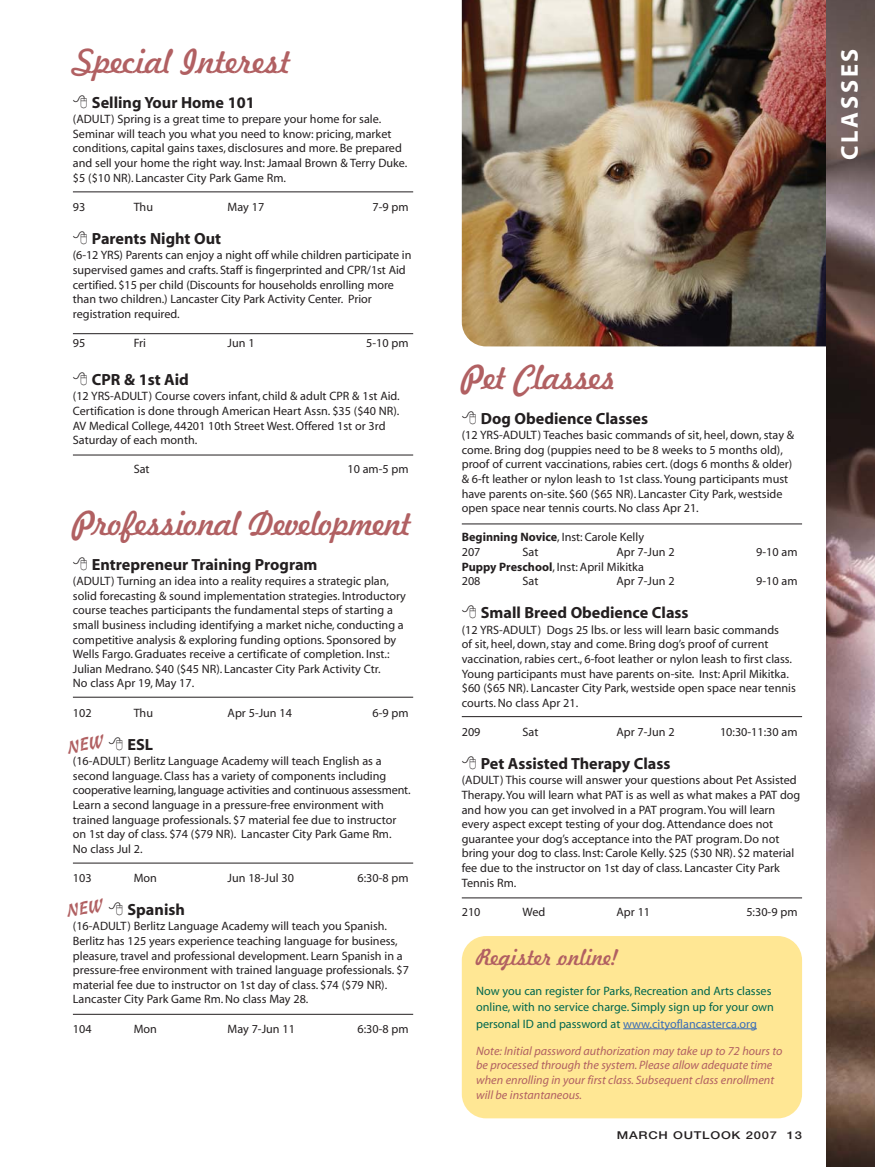
<style>
.page{position:relative;width:875px;height:1167px;background:#fff}
.page>*{position:absolute;margin:0;border:0;box-sizing:border-box;transform-origin:0 0}
.t1{font:32.4px "Freehand 521 BT Regular C";letter-spacing:-.02em;color:#b16062}
.t2{font:32.4px "Freehand 521 BT Regular C";color:#b16062}
.t3{font:700 24.3px "Myriad";letter-spacing:.11em;color:#fff}
.t4{font:21.6px "Freehand 521 BT Regular C";color:#b16062}
.t5{font:700 16.2px "Myriad";color:#231f20}
.t6{font:12.15px/14.5px "Myriad";color:#231f20}
.t7{font:italic 12.15px/14.9px "Myriad";color:#b16062}
.t8{font:12.15px/16.2px "Myriad";color:#00674e}
.t9{font:500 10.8px "Helvetica Neue";letter-spacing:.055em;color:#231f20;scale:1.2 1}
.s1{font-weight:700}
.s2{color:#3b6eb6}
</style>
<div class="page">
<img style="left:462px;top:0;width:364px;height:346px">
<img style="left:826px;top:0;width:49px;height:1166px">
<hr style="left:73px;top:191px;width:340px;height:1px;background:#231f20">
<hr style="left:73px;top:333px;width:340px;height:1px;background:#231f20">
<hr style="left:73px;top:454px;width:340px;height:1px;background:#231f20">
<hr style="left:73px;top:1013px;width:340px;height:1px;background:#231f20">
<hr style="left:73px;top:862px;width:340px;height:1px;background:#231f20">
<hr style="left:73px;top:697px;width:340px;height:1px;background:#231f20">
<hr style="left:462px;top:523px;width:340px;height:1px;background:#231f20">
<hr style="left:462px;top:716px;width:340px;height:1px;background:#231f20">
<div style="left:462px;top:936px;width:340px;height:182px;background:#ffe794;border-radius:24px"></div>
<svg style="left:623px;top:1028px;width:47px;height:1px"></svg>
<hr style="left:670px;top:1028px;width:31px;height:1px;background:#3b6eb6">
<svg style="left:701px;top:1028px;width:56px;height:1px"></svg>
<hr style="left:462px;top:897px;width:340px;height:1px;background:#231f20">
<h1 class="t2" style="left:73px;top:48px;width:219px">Special Interest</h1>
<h3 class="t5" style="left:92px;top:96px;width:164px">Selling Your Home 101</h3>
<p class="t6" style="left:73px;top:113px;width:336px">(ADULT) Spring is a great time to prepare your home for sale.<br>Seminar will teach you what you need to know: pricing, market conditions, capital gains taxes, disclosures and more. Be prepared and sell your home the right way. Inst: Jamaal Brown &amp; Terry Duke. $5 ($10 NR). Lancaster City Park Game Rm.</p>
<p class="t6" style="left:73px;top:200px;width:14px">93</p>
<p class="t6" style="left:134px;top:200px;width:21px">Thu</p>
<p class="t6" style="left:228px;top:200px;width:38px">May 17</p>
<p class="t6" style="left:372px;top:200px;width:38px">7-9 pm</p>
<h3 class="t5" style="left:92px;top:232px;width:131px">Parents Night Out</h3>
<p class="t6" style="left:73px;top:249px;width:340px">(6-12 YRS) Parents can enjoy a night off while children participate in supervised games and crafts. Staff is fingerprinted and CPR/1st Aid certified. $15 per child (Discounts for households enrolling more than two children.) Lancaster City Park Activity Center. Prior registration required.</p>
<p class="t6" style="left:73px;top:336px;width:14px">95</p>
<p class="t6" style="left:134px;top:336px;width:14px">Fri</p>
<p class="t6" style="left:228px;top:336px;width:29px">Jun 1</p>
<p class="t6" style="left:366px;top:336px;width:44px">5-10 pm</p>
<h3 class="t5" style="left:92px;top:373px;width:99px">CPR &amp; 1st Aid</h3>
<p class="t6" style="left:73px;top:390px;width:328px">(12 YRS-ADULT) Course covers infant, child &amp; adult CPR &amp; 1st Aid.<br>Certification is done through American Heart Assn. $35 ($40 NR).<br>AV Medical College, 44201 10th Street West. Offered 1st or 3rd Saturday of each month.</p>
<p class="t6" style="left:134px;top:463px;width:17px">Sat</p>
<p class="t6" style="left:347px;top:463px;width:63px">10 am-5 pm</p>
<h1 class="t1" style="left:73px;top:510px;width:340px">Professional Development</h1>
<h3 class="t5" style="left:92px;top:558px;width:227px">Entrepreneur Training Program</h3>
<p class="t6" style="left:73px;top:575px;width:335px">(ADULT) Turning an idea into a reality requires a strategic plan, solid forecasting &amp; sound implementation strategies. Introductory course teaches participants the fundamental steps of starting a small business including identifying a market niche, conducting a competitive analysis &amp; exploring funding options. Sponsored by Wells Fargo. Graduates receive a certificate of completion. Inst.:<br>Julian Medrano. $40 ($45 NR). Lancaster City Park Activity Ctr.<br>No class Apr 19, May 17.</p>
<p class="t6" style="left:73px;top:706px;width:20px">102</p>
<p class="t6" style="left:134px;top:706px;width:21px">Thu</p>
<p class="t6" style="left:228px;top:706px;width:66px">Apr 5-Jun 14</p>
<p class="t6" style="left:372px;top:706px;width:38px">6-9 pm</p>
<h3 class="t5" style="left:128px;top:738px;width:27px">ESL</h3>
<p class="t6" style="left:73px;top:754px;width:339px">(16-ADULT) Berlitz Language Academy will teach English as a second language. Class has a variety of components including cooperative learning, language activities and continuous assessment.<br>Learn a second language in a pressure-free environment with trained language professionals. $7 material fee due to instructor on 1st day of class. $74 ($79 NR). Lancaster City Park Game Rm.<br>No class Jul 2.</p>
<p class="t6" style="left:73px;top:871px;width:20px">103</p>
<p class="t6" style="left:134px;top:871px;width:25px">Mon</p>
<p class="t6" style="left:228px;top:871px;width:68px">Jun 18-Jul 30</p>
<p class="t6" style="left:357px;top:871px;width:53px">6:30-8 pm</p>
<h3 class="t5" style="left:128px;top:903px;width:59px">Spanish</h3>
<p class="t6" style="left:73px;top:920px;width:337px">(16-ADULT) Berlitz Language Academy will teach you Spanish.<br>Berlitz has 125 years experience teaching language for business, pleasure, travel and professional development. Learn Spanish in a pressure-free environment with trained language professionals. $7 material fee due to instructor on 1st day of class. $74 ($79 NR).<br>Lancaster City Park Game Rm. No class May 28.</p>
<p class="t6" style="left:73px;top:1022px;width:20px">104</p>
<p class="t6" style="left:134px;top:1022px;width:25px">Mon</p>
<p class="t6" style="left:228px;top:1022px;width:69px">May 7-Jun 11</p>
<p class="t6" style="left:357px;top:1022px;width:53px">6:30-8 pm</p>
<h2 class="t3" style="left:840px;top:160px;width:113px;rotate:-90deg">CLASSES</h2>
<h1 class="t1" style="left:462px;top:364px;width:156px">Pet Classes</h1>
<h3 class="t5" style="left:481px;top:412px;width:169px">Dog Obedience Classes</h3>
<p class="t6" style="left:462px;top:429px;width:334px">(12 YRS-ADULT) Teaches basic commands of sit, heel, down, stay &amp; come. Bring dog (puppies need to be 8 weeks to 5 months old), proof of current vaccinations, rabies cert. (dogs 6 months &amp; older) &amp; 6-ft leather or nylon leash to 1st class. Young participants must have parents on-site. $60 ($65 NR). Lancaster City Park, westside open space near tennis courts. No class Apr 21.</p>
<p class="t6" style="left:462px;top:531px;width:184px"><span class="s1">Beginning Novice</span>, Inst: Carole Kelly<br>207</p>
<p class="t6" style="left:522px;top:545px;width:17px">Sat</p>
<p class="t6" style="left:616px;top:545px;width:60px">Apr 7-Jun 2</p>
<p class="t6" style="left:756px;top:545px;width:43px">9-10 am</p>
<p class="t6" style="left:462px;top:560px;width:184px"><span class="s1">Puppy Preschool</span>, Inst: April Mikitka<br>208</p>
<p class="t6" style="left:522px;top:574px;width:17px">Sat</p>
<p class="t6" style="left:616px;top:574px;width:60px">Apr 7-Jun 2</p>
<p class="t6" style="left:756px;top:574px;width:43px">9-10 am</p>
<h3 class="t5" style="left:481px;top:606px;width:209px">Small Breed Obedience Class</h3>
<p class="t6" style="left:462px;top:623px;width:335px">(12 YRS-ADULT) Dogs 25 lbs. or less will learn basic commands<br>of sit, heel, down, stay and come. Bring dog’s proof of current vaccination, rabies cert., 6-foot leather or nylon leash to first class.<br>Young participants must have parents on-site. Inst: April Mikitka. $60 ($65 NR). Lancaster City Park, westside open space near tennis courts. No class Apr 21.</p>
<p class="t6" style="left:462px;top:725px;width:20px">209</p>
<p class="t6" style="left:522px;top:725px;width:17px">Sat</p>
<p class="t6" style="left:616px;top:725px;width:60px">Apr 7-Jun 2</p>
<p class="t6" style="left:720px;top:725px;width:79px">10:30-11:30 am</p>
<h3 class="t5" style="left:481px;top:757px;width:191px">Pet Assisted Therapy Class</h3>
<p class="t6" style="left:462px;top:774px;width:340px">(ADULT) This course will answer your questions about Pet Assisted Therapy. You will learn what PAT is as well as what makes a PAT dog and how you can get involved in a PAT program. You will learn every aspect except testing of your dog. Attendance does not guarantee your dog’s acceptance into the PAT program. Do not bring your dog to class. Inst: Carole Kelly. $25 ($30 NR). $2 material fee due to the instructor on 1st day of class. Lancaster City Park Tennis Rm.</p>
<p class="t6" style="left:462px;top:905px;width:20px">210</p>
<p class="t6" style="left:522px;top:905px;width:24px">Wed</p>
<p class="t6" style="left:616px;top:905px;width:35px">Apr 11</p>
<p class="t6" style="left:746px;top:905px;width:53px">5:30-9 pm</p>
<h3 class="t4" style="left:476px;top:949px;width:143px">Register online!</h3>
<p class="t8" style="left:476px;top:983px;width:299px">Now you can register for Parks, Recreation and Arts classes online, with no service charge. Simply sign up for your own personal ID and password at <span class="s2">www.cityoflancasterca.org</span></p>
<p class="t7" style="left:476px;top:1044px;width:308px">Note: Initial password authorization may take up to 72 hours to be processed through the system. Please allow adequate time when enrolling in your first class. Subsequent class enrollment will be instantaneous.</p>
<p class="t9" style="left:617px;top:1131px;width:156px">MARCH OUTLOOK 2007 13</p>
</div>
